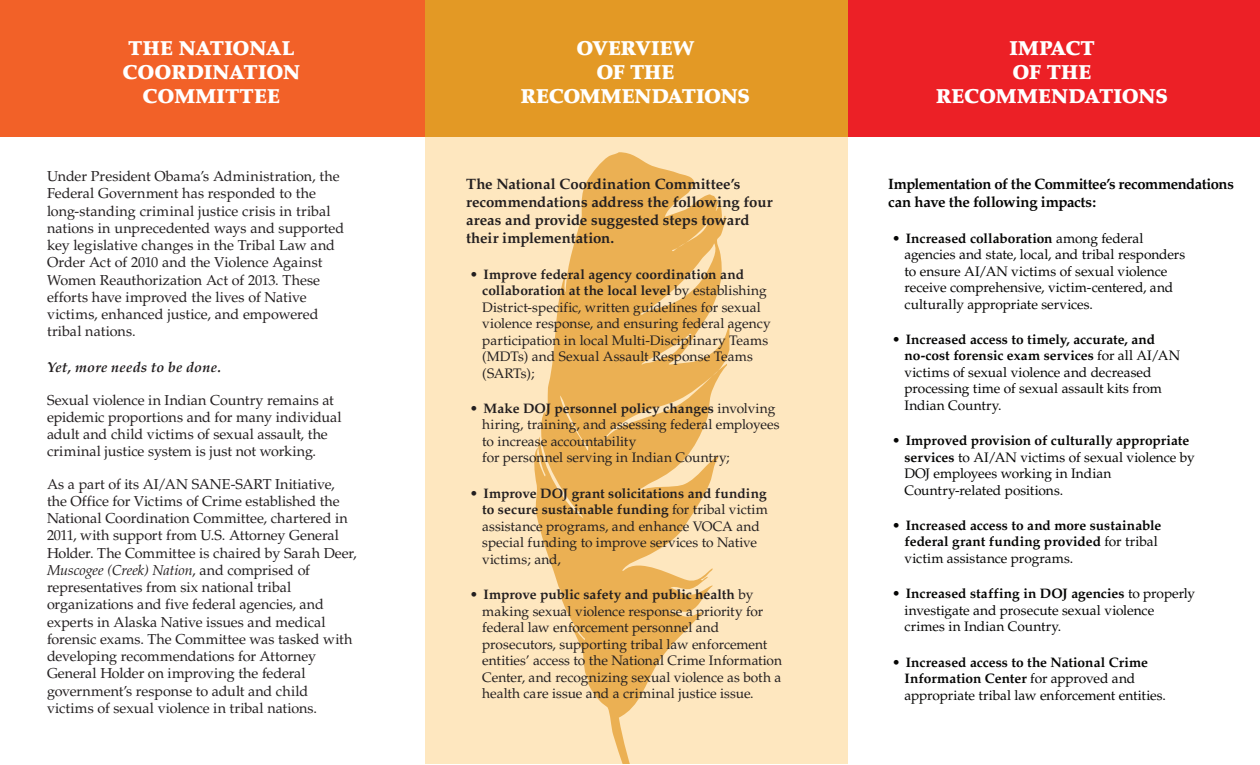
<style>
.page{position:relative;width:1260px;height:765px;background:#fff}
.page>*{position:absolute;margin:0;border:0;box-sizing:border-box;transform-origin:0 0}
.t1{font:900 20px/24px "Palatino";letter-spacing:-.005em;color:#fff;text-align:center}
.t2{font:700 15px/18px "Palatino";letter-spacing:-.005em;color:#231f20}
.t3{font:700 15px/18px "Palatino";letter-spacing:-.025em;color:#050504}
.t4{font:14.38px/17.2px "Palatino";color:#231f20}
.t5{font:italic 700 14.38px "Palatino";letter-spacing:.015em;color:#231f20}
.t6{font:13.75px/16.5px "Palatino";color:#231f20}
.t7{font:13.75px/16.5px "Palatino";color:#050504}
.t8{font:700 13.75px/16.5px "Palatino";color:#050504}
.s1{font-style:italic}
.s2{font-weight:700}
.s3{font-weight:400}
</style>
<div class="page">
<div style="left:848px;top:0;width:412px;height:136px;background:#ec2026"></div>
<div style="left:425px;top:136px;width:423px;height:628px;background:#fee7bf"></div>
<svg style="left:534px;top:152px;width:195px;height:612px;fill:#ebb053"></svg>
<div style="left:0;top:0;width:425px;height:136px;background:#f26128"></div>
<div style="left:425px;top:0;width:423px;height:136px;background:#e39925"></div>
<h1 class="t1" style="left:123px;top:36px;width:179px">THE NATIONAL<br>COORDINATION<br>COMMITTEE</h1>
<p class="t4" style="left:47px;top:168px;width:299px">Under President Obama’s Administration, the Federal Government has responded to the long-standing criminal justice crisis in tribal nations in unprecedented ways and supported key legislative changes in the Tribal Law and Order Act of 2010 and the Violence Against Women Reauthorization Act of 2013. These efforts have improved the lives of Native victims, enhanced justice, and empowered tribal nations.</p>
<p class="t5" style="left:47px;top:359px;width:176px">Yet, more needs to be done.</p>
<p class="t4" style="left:47px;top:391px;width:296px">Sexual violence in Indian Country remains at epidemic proportions and for many individual adult and child victims of sexual assault, the criminal justice system is just not working.</p>
<p class="t4" style="left:47px;top:475px;width:311px">As a part of its AI/AN SANE-SART Initiative, the Office for Victims of Crime established the National Coordination Committee, chartered in 2011, with support from U.S. Attorney General Holder. The Committee is chaired by Sarah Deer, <span class="s1">Muscogee (Creek) Nation</span>, and comprised of representatives from six national tribal organizations and five federal agencies, and experts in Alaska Native issues and medical forensic exams. The Committee was tasked with developing recommendations for Attorney General Holder on improving the federal government’s response to adult and child victims of sexual violence in tribal nations.</p>
<h1 class="t1" style="left:521px;top:36px;width:231px">OVERVIEW<br>OF THE<br>RECOMMENDATIONS</h1>
<h2 class="t2" style="left:466px;top:176px;width:308px">The National Coordination Committee’s recommendations address the following four areas and provide suggested steps toward their implementation.</h2>
<h3 class="t6" style="left:482px;top:266px;width:290px;text-indent:-13px">• <span class="s2">Improve federal agency coordination and collaboration at the local level</span> by establishing District-specific, written guidelines for sexual violence response, and ensuring federal agency participation in local Multi-Disciplinary Teams (MDTs) and Sexual Assault Response Teams (SARTs);</h3>
<h4 class="t6" style="left:482px;top:400px;width:299px;text-indent:-13px">• <span class="s2">Make DOJ personnel policy changes</span> involving hiring, training, and assessing federal employees to increase accountability<br>for personnel serving in Indian Country;</h4>
<h5 class="t6" style="left:482px;top:485px;width:287px;text-indent:-13px">• <span class="s2">Improve DOJ grant solicitations and funding to secure sustainable funding</span> for tribal victim assistance programs, and enhance VOCA and special funding to improve services to Native victims; and,</h5>
<p class="t6" style="left:482px;top:586px;width:301px;text-indent:-13px">• <span class="s2">Improve public safety and public health</span> by making sexual violence response a priority for federal law enforcement personnel and prosecutors, supporting tribal law enforcement entities’ access to the National Crime Information Center, and recognizing sexual violence as both a health care issue and a criminal justice issue.</p>
<h1 class="t1" style="left:936px;top:36px;width:233px">IMPACT<br>OF THE<br>RECOMMENDATIONS</h1>
<h2 class="t3" style="left:888px;top:176px;width:347px">Implementation of the Committee’s recommendations can have the following impacts:</h2>
<p class="t7" style="left:905px;top:230px;width:282px;text-indent:-12px">• <span class="s2">Increased collaboration</span> among federal agencies and state, local, and tribal responders to ensure AI/AN victims of sexual violence receive comprehensive, victim-centered, and culturally appropriate services.</p>
<p class="t7" style="left:905px;top:331px;width:277px;text-indent:-12px">• <span class="s2">Increased access to timely, accurate, and no-cost forensic exam services</span> for all AI/AN victims of sexual violence and decreased processing time of sexual assault kits from Indian Country.</p>
<p class="t7" style="left:905px;top:433px;width:292px;text-indent:-12px">• <span class="s2">Improved provision of culturally appropriate services</span> to AI/AN victims of sexual violence by DOJ employees working in Indian Country-related positions.</p>
<p class="t8" style="left:905px;top:517px;width:258px;text-indent:-12px"><span class="s3">•</span> Increased access to and more sustainable federal grant funding provided <span class="s3">for tribal victim assistance programs.</span></p>
<p class="t7" style="left:905px;top:586px;width:292px;text-indent:-12px">• <span class="s2">Increased staffing in DOJ agencies</span> to properly investigate and prosecute sexual violence crimes in Indian Country.</p>
<p class="t7" style="left:905px;top:654px;width:263px;text-indent:-12px">• <span class="s2">Increased access to the National Crime<br>Information Center</span> for approved and appropriate tribal law enforcement entities.</p>
</div>
